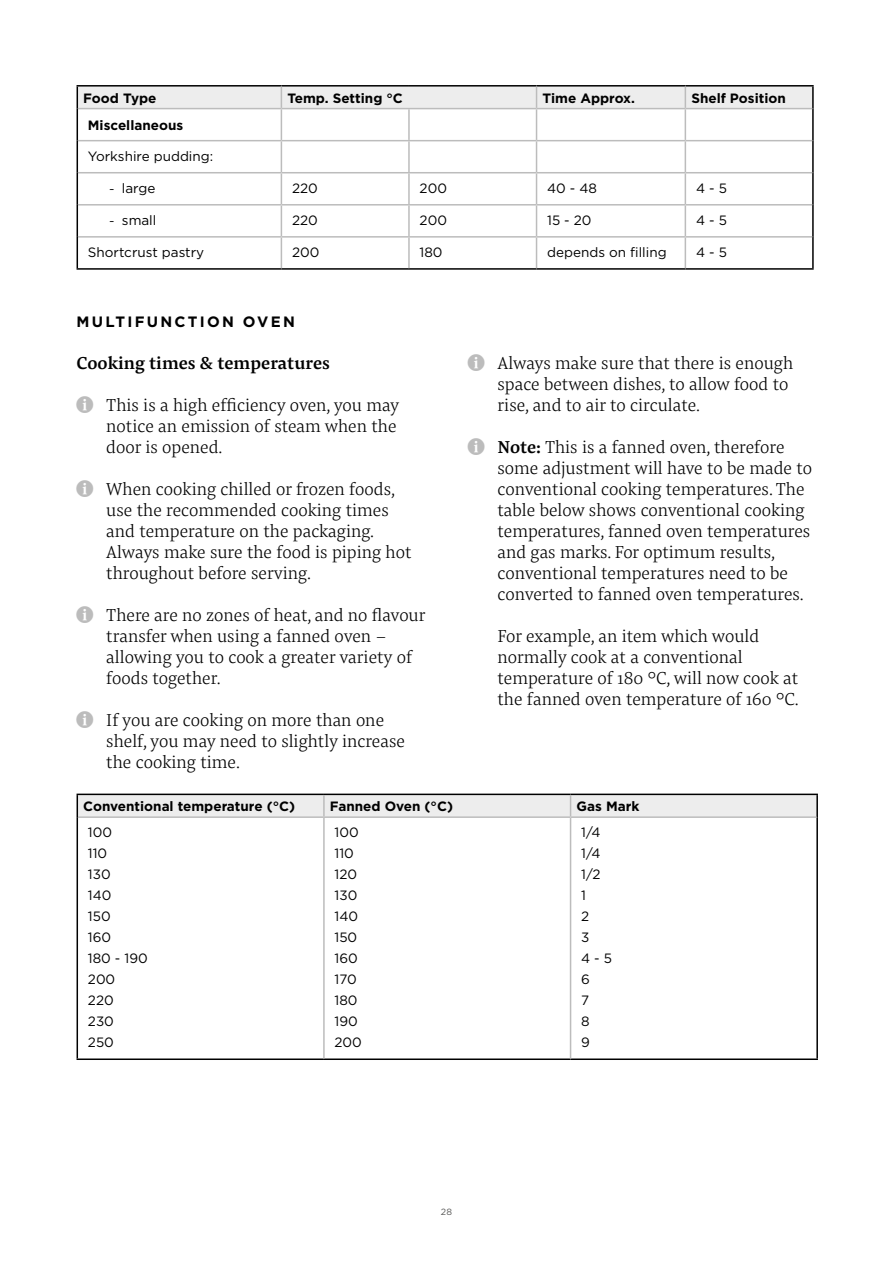
<style>
.page{position:relative;width:893px;height:1263px;background:#fff}
.page>*{position:absolute;margin:0;border:0;box-sizing:border-box;transform-origin:0 0}
.t1{font:300 18px/21px "Pensum Pro";color:#000}
.t2{font:500 18px "Pensum Pro";color:#000}
.t3{font:700 15px "Gotham";letter-spacing:.15em;color:#000}
.t4{font:13.5px/21px "Gotham";color:#000}
.t5{font:700 13.5px "Gotham";color:#000}
.t6{font:9px "Gotham";color:#575756}
.s1{font-family:"Pensum Pro";font-weight:500}
.s2{color:#bcbcbc}
.s3{font-weight:500}
</style>
<div class="page">
<svg style="left:78px;top:109px;width:734px;height:159px"></svg>
<svg style="left:78px;top:141px;width:734px;height:95px"></svg>
<hr style="left:77px;top:85px;width:204px;height:2px;background:#000">
<hr style="left:281px;top:85px;width:128px;height:2px;background:#000">
<hr style="left:409px;top:85px;width:127px;height:2px;background:#000">
<hr style="left:536px;top:85px;width:149px;height:2px;background:#000">
<hr style="left:685px;top:85px;width:129px;height:2px;background:#000">
<hr style="left:812px;top:87px;width:2px;height:22px;background:#000">
<hr style="left:77px;top:109px;width:1px;height:32px;background:#000">
<hr style="left:812px;top:109px;width:2px;height:32px;background:#000">
<hr style="left:77px;top:141px;width:1px;height:32px;background:#000">
<hr style="left:812px;top:141px;width:2px;height:32px;background:#000">
<hr style="left:77px;top:173px;width:1px;height:32px;background:#000">
<hr style="left:812px;top:173px;width:2px;height:32px;background:#000">
<hr style="left:77px;top:205px;width:1px;height:32px;background:#000">
<hr style="left:812px;top:205px;width:2px;height:32px;background:#000">
<hr style="left:77px;top:237px;width:1px;height:31px;background:#000">
<hr style="left:812px;top:237px;width:2px;height:31px;background:#000">
<hr style="left:77px;top:268px;width:204px;height:2px;background:#000">
<hr style="left:281px;top:268px;width:128px;height:2px;background:#000">
<hr style="left:409px;top:268px;width:127px;height:2px;background:#000">
<hr style="left:536px;top:268px;width:149px;height:2px;background:#000">
<hr style="left:685px;top:268px;width:129px;height:2px;background:#000">
<div style="left:77px;top:86px;width:736px;height:23px;background:#ededed"></div>
<hr style="left:78px;top:108px;width:203px;height:1px;background:#bcbcbc">
<hr style="left:281px;top:108px;width:128px;height:1px;background:#bcbcbc">
<hr style="left:281px;top:109px;width:1px;height:31px;background:#bcbcbc">
<hr style="left:409px;top:108px;width:127px;height:1px;background:#bcbcbc">
<hr style="left:408px;top:109px;width:2px;height:31px;background:#bcbcbc">
<hr style="left:536px;top:108px;width:149px;height:1px;background:#bcbcbc">
<hr style="left:536px;top:109px;width:1px;height:31px;background:#bcbcbc">
<hr style="left:685px;top:108px;width:127px;height:1px;background:#bcbcbc">
<hr style="left:685px;top:109px;width:1px;height:31px;background:#bcbcbc">
<hr style="left:78px;top:140px;width:203px;height:1px;background:#bcbcbc">
<hr style="left:281px;top:140px;width:128px;height:1px;background:#bcbcbc">
<hr style="left:281px;top:141px;width:1px;height:31px;background:#bcbcbc">
<hr style="left:409px;top:140px;width:127px;height:1px;background:#bcbcbc">
<hr style="left:408px;top:141px;width:2px;height:31px;background:#bcbcbc">
<hr style="left:536px;top:140px;width:149px;height:1px;background:#bcbcbc">
<hr style="left:536px;top:141px;width:1px;height:31px;background:#bcbcbc">
<hr style="left:685px;top:140px;width:127px;height:1px;background:#bcbcbc">
<hr style="left:685px;top:141px;width:1px;height:31px;background:#bcbcbc">
<hr style="left:78px;top:172px;width:203px;height:1px;background:#bcbcbc">
<hr style="left:281px;top:172px;width:128px;height:1px;background:#bcbcbc">
<hr style="left:281px;top:173px;width:1px;height:31px;background:#bcbcbc">
<hr style="left:409px;top:172px;width:127px;height:1px;background:#bcbcbc">
<hr style="left:408px;top:173px;width:2px;height:31px;background:#bcbcbc">
<hr style="left:536px;top:172px;width:149px;height:1px;background:#bcbcbc">
<hr style="left:536px;top:173px;width:1px;height:31px;background:#bcbcbc">
<hr style="left:685px;top:172px;width:127px;height:1px;background:#bcbcbc">
<hr style="left:685px;top:173px;width:1px;height:31px;background:#bcbcbc">
<hr style="left:78px;top:204px;width:203px;height:2px;background:#bcbcbc">
<hr style="left:281px;top:204px;width:128px;height:2px;background:#bcbcbc">
<hr style="left:281px;top:206px;width:1px;height:30px;background:#bcbcbc">
<hr style="left:409px;top:204px;width:127px;height:2px;background:#bcbcbc">
<hr style="left:408px;top:206px;width:2px;height:30px;background:#bcbcbc">
<hr style="left:536px;top:204px;width:149px;height:2px;background:#bcbcbc">
<hr style="left:536px;top:206px;width:1px;height:30px;background:#bcbcbc">
<hr style="left:685px;top:204px;width:127px;height:2px;background:#bcbcbc">
<hr style="left:685px;top:206px;width:1px;height:30px;background:#bcbcbc">
<hr style="left:78px;top:236px;width:203px;height:2px;background:#bcbcbc">
<hr style="left:281px;top:236px;width:128px;height:2px;background:#bcbcbc">
<hr style="left:281px;top:238px;width:1px;height:30px;background:#bcbcbc">
<hr style="left:409px;top:236px;width:127px;height:2px;background:#bcbcbc">
<hr style="left:408px;top:238px;width:2px;height:30px;background:#bcbcbc">
<hr style="left:536px;top:236px;width:149px;height:2px;background:#bcbcbc">
<hr style="left:536px;top:238px;width:1px;height:30px;background:#bcbcbc">
<hr style="left:685px;top:236px;width:127px;height:2px;background:#bcbcbc">
<hr style="left:685px;top:238px;width:1px;height:30px;background:#bcbcbc">
<hr style="left:571px;top:794px;width:247px;height:1px;background:#000">
<hr style="left:816px;top:795px;width:2px;height:22px;background:#000">
<hr style="left:77px;top:817px;width:1px;height:241px;background:#000">
<hr style="left:816px;top:817px;width:2px;height:241px;background:#000">
<hr style="left:77px;top:1058px;width:247px;height:2px;background:#000">
<hr style="left:324px;top:1058px;width:247px;height:2px;background:#000">
<hr style="left:571px;top:1058px;width:247px;height:2px;background:#000">
<svg style="left:77px;top:794px;width:740px;height:23px;background:#dfdfdf"></svg>
<hr style="left:78px;top:816px;width:246px;height:2px;background:#bcbcbc">
<hr style="left:324px;top:816px;width:247px;height:2px;background:#bcbcbc">
<hr style="left:323px;top:818px;width:2px;height:240px;background:#bcbcbc">
<hr style="left:571px;top:816px;width:245px;height:2px;background:#bcbcbc">
<hr style="left:570px;top:818px;width:1px;height:240px;background:#bcbcbc">
<p class="t5" style="left:83px;top:89px;width:75px">Food Type</p>
<p class="t5" style="left:287px;top:89px;width:117px">Temp. Setting °C</p>
<p class="t5" style="left:543px;top:89px;width:94px">Time Approx.</p>
<p class="t5" style="left:691px;top:89px;width:96px">Shelf Position</p>
<p class="t5" style="left:88px;top:116px;width:97px">Miscellaneous</p>
<p class="t4" style="left:88px;top:145px;width:127px">Yorkshire pudding:</p>
<p class="t4" style="left:109px;top:177px;width:48px"><span class="s1">-</span> large</p>
<p class="t4" style="left:292px;top:177px;width:27px">220</p>
<p class="t4" style="left:420px;top:177px;width:29px">200</p>
<p class="t4" style="left:547px;top:177px;width:51px">40 - 48</p>
<p class="t4" style="left:696px;top:177px;width:32px">4 - 5</p>
<p class="t4" style="left:109px;top:209px;width:49px"><span class="s1">-</span> small</p>
<p class="t4" style="left:292px;top:209px;width:27px">220</p>
<p class="t4" style="left:420px;top:209px;width:29px">200</p>
<p class="t4" style="left:547px;top:209px;width:46px">15 - 20</p>
<p class="t4" style="left:696px;top:209px;width:32px">4 - 5</p>
<p class="t4" style="left:88px;top:241px;width:118px">Shortcrust pastry</p>
<p class="t4" style="left:292px;top:241px;width:29px">200</p>
<p class="t4" style="left:420px;top:241px;width:24px">180</p>
<p class="t4" style="left:547px;top:241px;width:121px">depends on filling</p>
<p class="t4" style="left:696px;top:241px;width:32px">4 - 5</p>
<p class="t3" style="left:77px;top:312px;width:220px">MULTIFUNCTION OVEN</p>
<p class="t2" style="left:77px;top:350px;width:255px">Cooking times &amp; temperatures</p>
<p class="t1" style="left:106px;top:394px;width:295px;text-indent:-30px"><span class="s2">✔</span> This is a high efficiency oven, you may notice an emission of steam when the door is opened.</p>
<p class="t1" style="left:106px;top:478px;width:307px;text-indent:-30px"><span class="s2">✔</span> When cooking chilled or frozen foods, use the recommended cooking times and temperature on the packaging.<br>Always make sure the food is piping hot throughout before serving.</p>
<p class="t1" style="left:106px;top:604px;width:321px;text-indent:-30px"><span class="s2">✔</span> There are no zones of heat, and no flavour transfer when using a fanned oven - allowing you to cook a greater variety of foods together.</p>
<p class="t1" style="left:106px;top:709px;width:300px;text-indent:-30px"><span class="s2">✔</span> If you are cooking on more than one shelf, you may need to slightly increase the cooking time.</p>
<p class="t1" style="left:497px;top:352px;width:297px;text-indent:-30px"><span class="s2">✔</span> Always make sure that there is enough space between dishes, to allow food to rise, and to air to circulate.</p>
<p class="t1" style="left:497px;top:436px;width:316px;text-indent:-30px"><span class="s2">✔</span> <span class="s3">Note:</span> This is a fanned oven, therefore some adjustment will have to be made to conventional cooking temperatures. The table below shows conventional cooking temperatures, fanned oven temperatures and gas marks. For optimum results, conventional temperatures need to be converted to fanned oven temperatures.</p>
<p class="t1" style="left:497px;top:625px;width:303px">For example, an item which would normally cook at a conventional temperature of 180 °C, will now cook at the fanned oven temperature of 160 °C.</p>
<p class="t5" style="left:83px;top:797px;width:213px">Conventional temperature (°C)</p>
<p class="t5" style="left:330px;top:797px;width:125px">Fanned Oven (°C)</p>
<p class="t5" style="left:577px;top:797px;width:64px">Gas Mark</p>
<p class="t4" style="left:88px;top:821px;width:61px">100<br>110<br>130<br>140<br>150<br>160<br>180 - 190<br>200<br>220<br>230<br>250</p>
<p class="t4" style="left:335px;top:821px;width:29px">100<br>110<br>120<br>130<br>140<br>150<br>160<br>170<br>180<br>190<br>200</p>
<p class="t4" style="left:581px;top:822px;width:32px">1/4<br>1/4<br>1/2<br>1<br>2<br>3<br>4 - 5<br>6<br>7<br>8<br>9</p>
<p class="t6" style="left:441px;top:1206px;width:13px">28</p>
</div>
